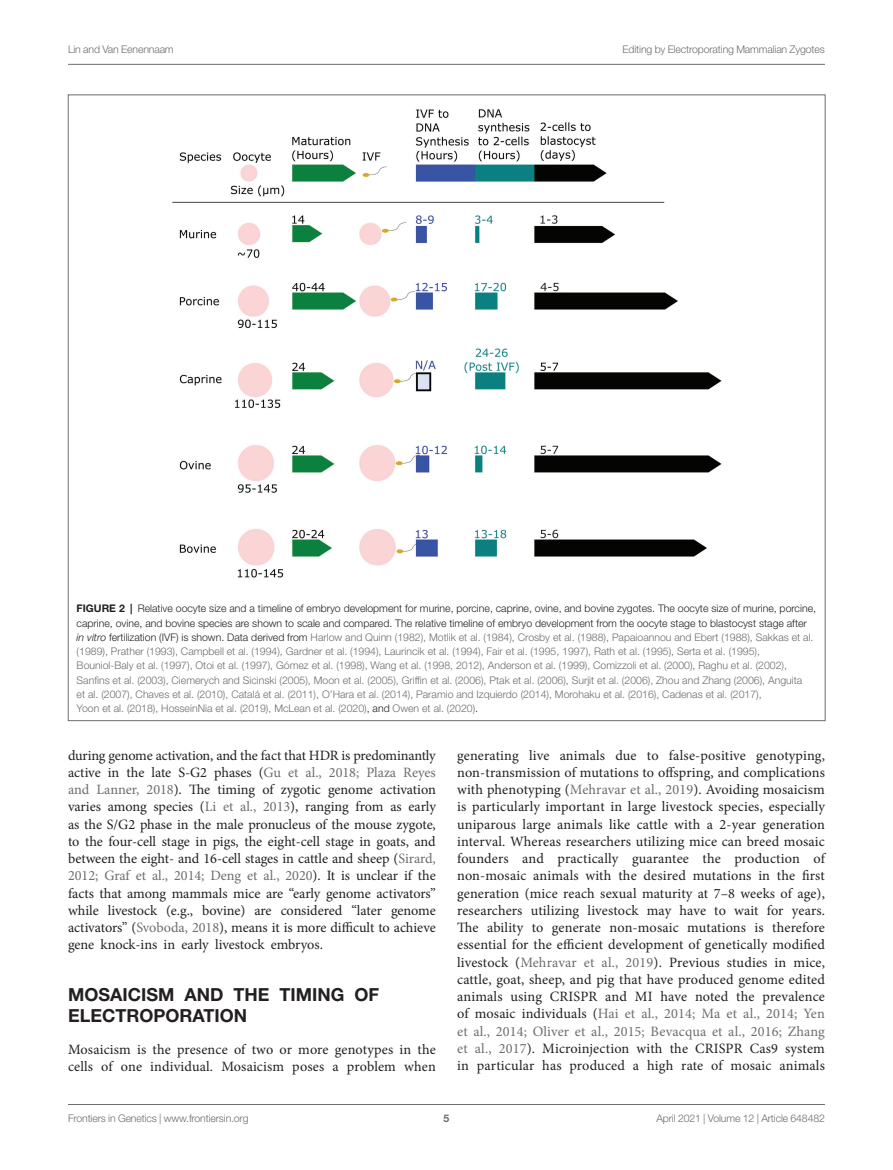
<style>
.page{position:relative;width:893px;height:1170px;background:#fff}
.page>*{position:absolute;margin:0;border:0;box-sizing:border-box;transform-origin:0 0}
.HEAD_1{font:700 18px/21px "Helvetica Neue LT Std";color:#231f20}
.TEXT_FLUSH{font:14.25px/17.2px "Minion Pro";letter-spacing:.005em;color:#231f20;text-align:justify}
.FIG_LEG{font:300 10.5px/14.2px "Helvetica Neue LT Std";color:#6c6d70}
.t1{font:700 10.5px "Helvetica Neue LT Std";color:#6c6d70}
.s1{font-weight:700;color:#231f20}
.s2{color:#231f20}
.s3{font-style:italic;color:#231f20}
.s4{color:#6c6d70}
</style>
<div class="page">
<hr style="left:68px;top:64px;width:757px;height:1px;background:#6c6d70">
<hr style="left:68px;top:1104px;width:757px;height:1px;background:#6c6d70">
<img style="left:172px;top:109px;width:550px;height:469px">
<p class="FIG_LEG" style="left:68px;top:41px;width:107px">Lin and Van Eenennaam</p>
<p class="FIG_LEG" style="left:622px;top:41px;width:204px">Editing by Electroporating Mammalian Zygotes</p>
<p class="FIG_LEG" style="left:77px;top:601px;width:741px"><span class="s1">FIGURE 2 |</span> <span class="s2">Relative oocyte size and a timeline of embryo development for murine, porcine, caprine, ovine, and bovine zygotes. The oocyte size of murine, porcine, caprine, ovine, and bovine species are shown to scale and compared. The relative timeline of embryo development from the oocyte stage to blastocyst stage after </span><span class="s3">in vitro</span> <span class="s2">fertilization (IVF) is shown. Data derived from</span> Harlow and Quinn (1982), Motlik et al. (1984), Crosby et al. (1988), Papaioannou and Ebert (1988), Sakkas et al. (1989), Prather (1993), Campbell et al. (1994), Gardner et al. (1994), Laurincik et al. (1994), Fair et al. (1995, 1997), Rath et al. (1995), Serta et al. (1995), Bouniol-Baly et al. (1997), Otoi et al. (1997), Gómez et al. (1998), Wang et al. (1998, 2012), Anderson et al. (1999), Comizzoli et al. (2000), Raghu et al. (2002), Sanfins et al. (2003), Ciemerych and Sicinski (2005), Moon et al. (2005), Griffin et al. (2006), Ptak et al. (2006), Surjit et al. (2006), Zhou and Zhang (2006), Anguita<br>et al. (2007), Chaves et al. (2010), Catalá et al. (2011), O’Hara et al. (2014), Paramio and Izquierdo (2014), Morohaku et al. (2016), Cadenas et al. (2017),<br>Yoon et al. (2018), HosseinNia et al. (2019), McLean et al. (2020)<span class="s2">, and</span> Owen et al. (2020)<span class="s2">.</span></p>
<p class="TEXT_FLUSH" style="left:68px;top:746px;width:369px">during genome activation, and the fact that HDR is predominantly active in the late S-G2 phases (<span class="s4">Gu et al., 2018; Plaza Reyes and Lanner, 2018</span>). The timing of zygotic genome activation varies among species (<span class="s4">Li et al., 2013</span>), ranging from as early as the S/G2 phase in the male pronucleus of the mouse zygote, to the four-cell stage in pigs, the eight-cell stage in goats, and between the eight‐ and 16-cell stages in cattle and sheep (<span class="s4">Sirard, 2012; Graf et al., 2014; Deng et al., 2020</span>). It is unclear if the facts that among mammals mice are “early genome activators” while livestock (e.g., bovine) are considered “later genome activators” (<span class="s4">Svoboda, 2018</span>), means it is more difficult to achieve gene knock-ins in early livestock embryos.</p>
<p class="HEAD_1" style="left:68px;top:983px;width:312px">MOSAICISM AND THE TIMING OF<br>ELECTROPORATION</p>
<p class="TEXT_FLUSH" style="left:68px;top:1040px;width:369px">Mosaicism is the presence of two or more genotypes in the cells of one individual. Mosaicism poses a problem when</p>
<p class="TEXT_FLUSH" style="left:457px;top:746px;width:369px">generating live animals due to false-positive genotyping, non-transmission of mutations to offspring, and complications with phenotyping (<span class="s4">Mehravar et al., 2019</span>). Avoiding mosaicism is particularly important in large livestock species, especially uniparous large animals like cattle with a 2-year generation interval. Whereas researchers utilizing mice can breed mosaic founders and practically guarantee the production of non-mosaic animals with the desired mutations in the first generation (mice reach sexual maturity at 7–8 weeks of age), researchers utilizing livestock may have to wait for years.<br>The ability to generate non-mosaic mutations is therefore essential for the efficient development of genetically modified livestock (<span class="s4">Mehravar et al., 2019</span>). Previous studies in mice, cattle, goat, sheep, and pig that have produced genome edited animals using CRISPR and MI have noted the prevalence of mosaic individuals (<span class="s4">Hai et al., 2014; Ma et al., 2014; Yen et al., 2014; Oliver et al., 2015; Bevacqua et al., 2016; Zhang et al., 2017</span>). Microinjection with the CRISPR Cas9 system in particular has produced a high rate of mosaic animals</p>
<p class="FIG_LEG" style="left:68px;top:1110px;width:182px">Frontiers in Genetics | www.frontiersin.org</p>
<p class="t1" style="left:444px;top:1111px;width:7px">5</p>
<p class="FIG_LEG" style="left:656px;top:1110px;width:170px">April 2021 | Volume 12 | Article 648482</p>
</div>
